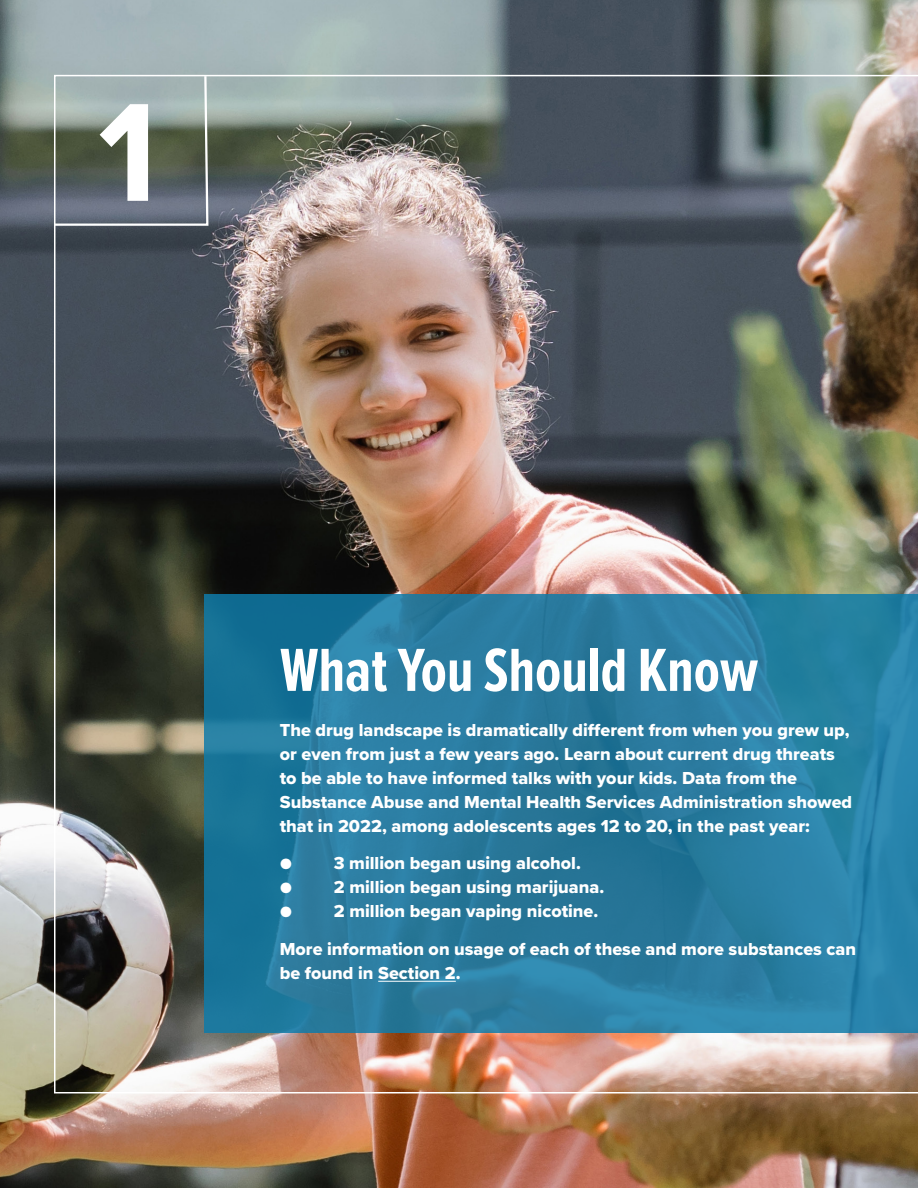
<style>
.page{position:relative;width:918px;height:1188px;background:#fff}
.page>*{position:absolute;margin:0;border:0;box-sizing:border-box;transform-origin:0 0}
.t1{font:700 144.9px "Proxima Nova";color:#fff}
.t2{font:700 63px "Proxima Nova Ex Cn";color:#fff}
.t3{font:18px/24px "Proxima Nova Extrabld";color:#fff}
</style>
<div class="page">
<img style="left:0;top:0;width:918px;height:1188px">
<svg style="left:52px;top:74px;width:158px;height:153px;background:#78827f"></svg>
<svg style="left:205px;top:594px;width:713px;height:439px;background:#277ba0"></svg>
<hr style="left:378px;top:981px;width:78px;height:1px;background:#fff">
<h2 class="t1" style="left:98px;top:44px;width:61px">1</h2>
<h2 class="t2" style="left:280px;top:624px;width:480px">What You Should Know</h2>
<p class="t3" style="left:280px;top:718px;width:574px">The drug landscape is dramatically different from when you grew up, or even from just a few years ago. Learn about current drug threats to be able to have informed talks with your kids. Data from the Substance Abuse and Mental Health Services Administration showed that in 2022, among adolescents ages 12 to 20, in the past year:</p>
<p class="t3" style="left:280px;top:851px;width:303px">● 3 million began using alcohol.</p>
<p class="t3" style="left:280px;top:875px;width:326px">● 2 million began using marijuana.</p>
<p class="t3" style="left:280px;top:899px;width:320px">● 2 million began vaping nicotine.</p>
<p class="t3" style="left:280px;top:937px;width:578px">More information on usage of each of these and more substances can be found in Section 2.</p>
</div>
